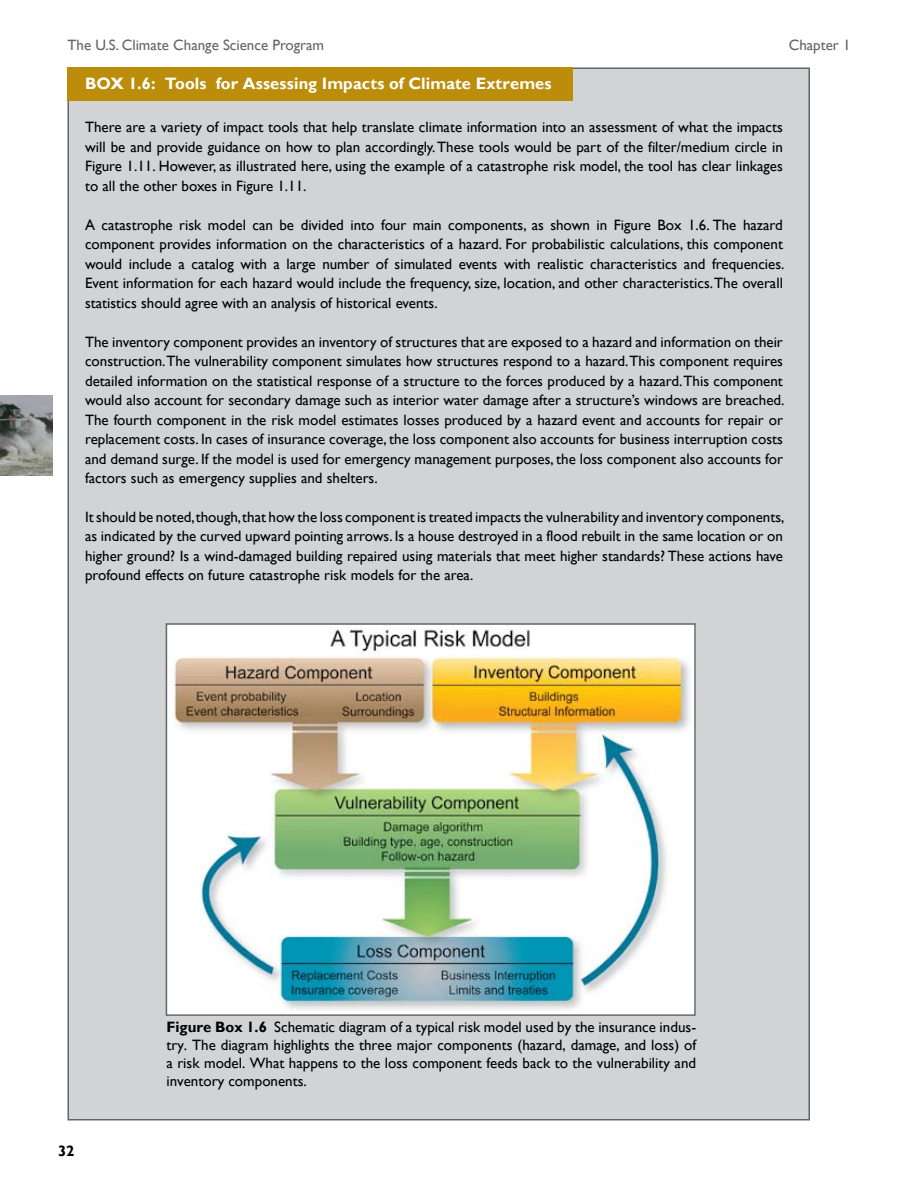
<style>
.page{position:relative;width:918px;height:1188px;background:#fff}
.page>*{position:absolute;margin:0;border:0;box-sizing:border-box;transform-origin:0 0}
.t1{font:700 16.5px "Gill Sans";letter-spacing:.005em;color:#fff}
.t2{font:15px/19.5px "Gill Sans";color:#000;text-align:justify}
.t3{font:15px "Gill Sans";color:#636467}
.t4{font:700 15px "Gill Sans";color:#000}
.s1{font-weight:700}
</style>
<div class="page">
<img style="left:0;top:396px;width:52px;height:79px">
<div style="left:68px;top:68px;width:742px;height:1052px;background:#d1d3d4;border:2px solid #636467"></div>
<div style="left:68px;top:68px;width:505px;height:33px;background:#bb8d0a"></div>
<img style="left:169px;top:626px;width:524px;height:387px">
<div style="left:166px;top:623px;width:530px;height:393px;border:2px solid #636467"></div>
<p class="t3" style="left:68px;top:36px;width:258px">The U.S. Climate Change Science Program</p>
<p class="t3" style="left:789px;top:36px;width:63px">Chapter 1</p>
<p class="t1" style="left:85px;top:74px;width:468px">Box 1.6: Tools for Assessing Impacts of Climate Extremes</p>
<p class="t2" style="left:85px;top:117px;width:699px">There are a variety of impact tools that help translate climate information into an assessment of what the impacts will be and provide guidance on how to plan accordingly. These tools would be part of the filter/medium circle in Figure 1.11. However, as illustrated here, using the example of a catastrophe risk model, the tool has clear linkages to all the other boxes in Figure 1.11.</p>
<p class="t2" style="left:85px;top:215px;width:701px">A catastrophe risk model can be divided into four main components, as shown in Figure Box 1.6. The hazard component provides information on the characteristics of a hazard. For probabilistic calculations, this component would include a catalog with a large number of simulated events with realistic characteristics and frequencies.<br>Event information for each hazard would include the frequency, size, location, and other characteristics. The overall statistics should agree with an analysis of historical events.</p>
<p class="t2" style="left:85px;top:332px;width:701px">The inventory component provides an inventory of structures that are exposed to a hazard and information on their construction. The vulnerability component simulates how structures respond to a hazard. This component requires detailed information on the statistical response of a structure to the forces produced by a hazard. This component would also account for secondary damage such as interior water damage after a structure’s windows are breached.<br>The fourth component in the risk model estimates losses produced by a hazard event and accounts for repair or replacement costs. In cases of insurance coverage, the loss component also accounts for business interruption costs and demand surge. If the model is used for emergency management purposes, the loss component also accounts for factors such as emergency supplies and shelters.</p>
<p class="t2" style="left:85px;top:507px;width:701px">It should be noted, though, that how the loss component is treated impacts the vulnerability and inventory components, as indicated by the curved upward pointing arrows. Is a house destroyed in a flood rebuilt in the same location or on higher ground? Is a wind-damaged building repaired using materials that meet higher standards? These actions have profound effects on future catastrophe risk models for the area.</p>
<p class="t4" style="left:58px;top:1142px;width:18px">32</p>
<p class="t2" style="left:166px;top:1018px;width:531px;line-height:18px"><span class="s1">Figure Box 1.6</span> Schematic diagram of a typical risk model used by the insurance indus&shy;try. The diagram highlights the three major components (hazard, damage, and loss) of a risk model. What happens to the loss component feeds back to the vulnerability and inventory components.</p>
</div>
